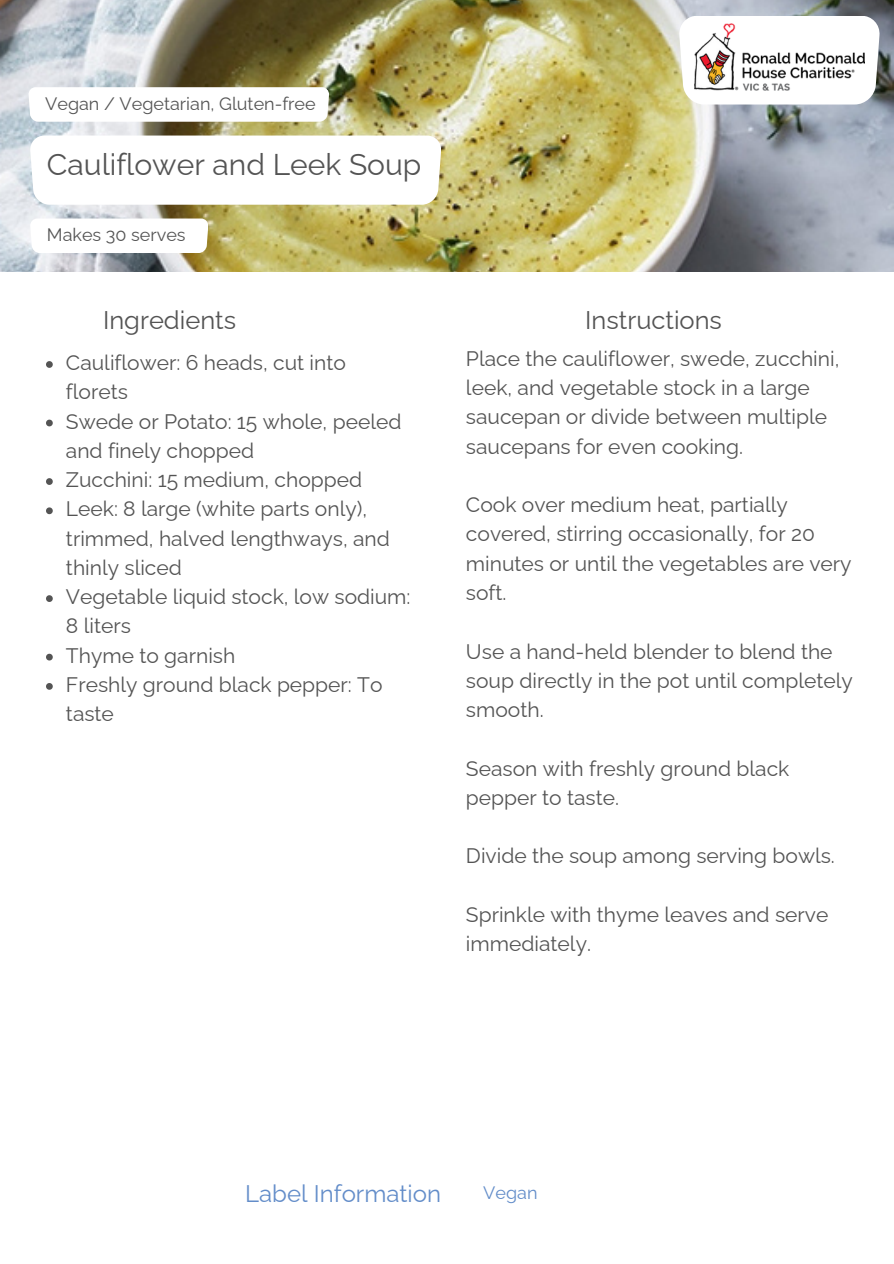
<style>
.page{position:relative;width:894px;height:1264px;background:#fff}
.page>*{position:absolute;margin:0;border:0;box-sizing:border-box;transform-origin:0 0}
.t1{font:30px "Raleway";color:#545454}
.t2{font:25.5px "Raleway";color:#545454}
.t3{font:24px "Raleway";color:#638dc9}
.t4{font:21px/29.2px "Raleway";color:#545454}
.t5{font:18px "Raleway";color:#545454}
.t6{font:18px "Raleway";color:#638dc9}
</style>
<div class="page">
<img style="left:0;top:0;width:893px;height:271px">
<svg style="left:30px;top:135px;width:411px;height:70px"></svg>
<svg style="left:679px;top:16px;width:200px;height:88px"></svg>
<img style="left:694px;top:23px;width:170px;height:68px">
<svg style="left:30px;top:218px;width:178px;height:35px"></svg>
<svg style="left:46px;top:361px;width:7px;height:7px"></svg>
<svg style="left:46px;top:419px;width:7px;height:7px"></svg>
<svg style="left:46px;top:478px;width:7px;height:7px"></svg>
<svg style="left:46px;top:507px;width:7px;height:7px"></svg>
<svg style="left:46px;top:595px;width:7px;height:7px"></svg>
<svg style="left:46px;top:653px;width:7px;height:7px"></svg>
<svg style="left:46px;top:683px;width:7px;height:6px"></svg>
<svg style="left:29px;top:87px;width:300px;height:35px"></svg>
<h3 class="t5" style="left:45px;top:93px;width:272px">Vegan / Vegetarian, Gluten-free</h3>
<p class="t1" style="left:47px;top:146px;width:376px">Cauliflower and Leek Soup</p>
<h1 class="t5" style="left:47px;top:224px;width:140px">Makes 30 serves</h1>
<p class="t2" style="left:103px;top:304px;width:134px">Ingredients</p>
<p class="t2" style="left:585px;top:304px;width:138px">Instructions</p>
<p class="t4" style="left:66px;top:348px;width:281px">Cauliflower: 6 heads, cut into florets</p>
<p class="t4" style="left:66px;top:406px;width:337px">Swede or Potato: 15 whole, peeled and finely chopped</p>
<p class="t4" style="left:66px;top:465px;width:298px">Zucchini: 15 medium, chopped</p>
<h2 class="t4" style="left:66px;top:494px;width:325px">Leek: 8 large (white parts only), trimmed, halved lengthways, and thinly sliced</h2>
<h3 class="t4" style="left:66px;top:582px;width:346px">Vegetable liquid stock, low sodium:<br>8 liters</h3>
<h3 class="t4" style="left:66px;top:640px;width:171px">Thyme to garnish</h3>
<h3 class="t4" style="left:66px;top:670px;width:318px">Freshly ground black pepper: To taste</h3>
<p class="t4" style="left:466px;top:344px;width:375px">Place the cauliflower, swede, zucchini, leek, and vegetable stock in a large saucepan or divide between multiple saucepans for even cooking.</p>
<h2 class="t4" style="left:466px;top:490px;width:387px">Cook over medium heat, partially covered, stirring occasionally, for 20 minutes or until the vegetables are very soft.</h2>
<p class="t4" style="left:466px;top:636px;width:388px">Use a hand-held blender to blend the soup directly in the pot until completely smooth.</p>
<p class="t4" style="left:466px;top:753px;width:325px">Season with freshly ground black pepper to taste.</p>
<p class="t4" style="left:466px;top:841px;width:370px">Divide the soup among serving bowls.</p>
<p class="t4" style="left:466px;top:899px;width:364px">Sprinkle with thyme leaves and serve immediately.</p>
<h3 class="t3" style="left:245px;top:1178px;width:197px">Label Information</h3>
<h3 class="t6" style="left:483px;top:1181px;width:56px">Vegan</h3>
</div>
